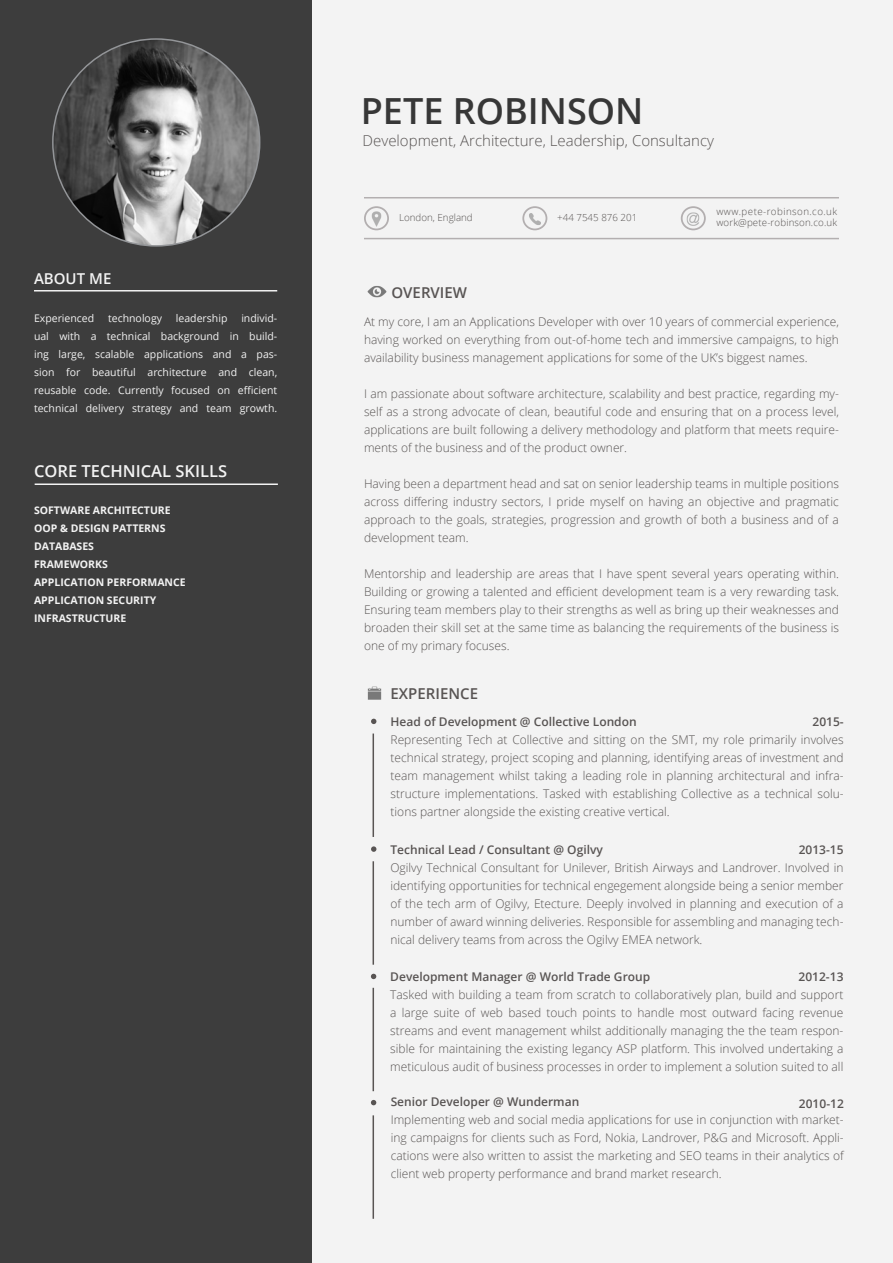
<style>
.page{position:relative;width:893px;height:1263px;background:#fff}
.page>*{position:absolute;margin:0;border:0;box-sizing:border-box;transform-origin:0 0}
.t1{font:600 36px "Open Sans";color:#373737}
.t2{font:600 16.5px "Open Sans";color:#f3f3f3}
.t3{font:300 15px "Open Sans";color:#585453}
.t4{font:600 15px "Open Sans";color:#585453}
.t5{font:600 15px "Open Sans";color:#f3f3f3}
.t6{font:300 12px/18px "Open Sans";color:#585453;text-align:justify}
.t7{font:600 12px "Open Sans";color:#585453}
.t8{font:10.5px/18px "Open Sans";color:#f3f3f3;text-align:justify}
.t9{font:700 10.5px/18px "Open Sans";color:#f3f3f3}
.t10{font:300 9.75px/11.7px "Open Sans";letter-spacing:.015em;color:#585453}
</style>
<div class="page">
<div style="left:1px;top:1px;width:311px;height:1261px;background:#3d3d3d"></div>
<div style="left:0;top:0;width:313px;height:1263px;border:2px solid #3d3d3d"></div>
<img style="left:53px;top:39px;width:207px;height:207px;border-radius:103px">
<hr style="left:34px;top:290px;width:243px;height:1px;background:#f3f3f3">
<hr style="left:35px;top:483px;width:243px;height:2px;background:#f3f3f3">
<div style="left:312px;top:0;width:581px;height:1263px;background:#f3f3f3"></div>
<hr style="left:364px;top:197px;width:475px;height:1px;background:#b3afb0">
<img style="left:368px;top:210px;width:17px;height:17px">
<div style="left:364px;top:206px;width:25px;height:24px;border:2px solid #b3afb0;border-radius:50%"></div>
<img style="left:526px;top:210px;width:17px;height:17px">
<div style="left:522px;top:206px;width:25px;height:24px;border:2px solid #b3afb0;border-radius:50%"></div>
<img style="left:681px;top:206px;width:25px;height:24px">
<div style="left:681px;top:206px;width:25px;height:24px;border:2px solid #b3afb0;border-radius:50%"></div>
<hr style="left:364px;top:238px;width:475px;height:1px;background:#b3afb0">
<img style="left:367px;top:286px;width:20px;height:12px">
<img style="left:367px;top:686px;width:15px;height:14px">
<svg style="left:371px;top:719px;width:5px;height:5px"></svg>
<svg style="left:371px;top:846px;width:5px;height:6px"></svg>
<hr style="left:373px;top:733px;width:1px;height:104px;background:#585453">
<svg style="left:371px;top:974px;width:5px;height:5px"></svg>
<hr style="left:373px;top:861px;width:1px;height:104px;background:#585453">
<svg style="left:371px;top:1100px;width:5px;height:5px"></svg>
<hr style="left:373px;top:988px;width:1px;height:103px;background:#585453">
<hr style="left:373px;top:1115px;width:1px;height:104px;background:#585453">
<p class="t5" style="left:34px;top:268px;width:79px">ABOUT ME</p>
<p class="t8" style="left:34px;top:309px;width:62px">Experienced</p>
<p class="t8" style="left:108px;top:309px;width:55px">technology</p>
<p class="t8" style="left:176px;top:309px;width:53px">leadership</p>
<p class="t8" style="left:34px;top:309px;width:245px;text-indent:207px">individ&shy;ual with a technical background in build&shy;ing large, scalable applications and a pas&shy;sion for beautiful architecture and clean, reusable code. Currently focused on efficient technical delivery strategy and team growth.</p>
<h2 class="t2" style="left:34px;top:459px;width:195px">CORE TECHNICAL SKILLS</h2>
<p class="t9" style="left:34px;top:501px;width:153px">SOFTWARE ARCHITECTURE<br>OOP &amp; DESIGN PATTERNS<br>DATABASES<br>FRAMEWORKS<br>APPLICATION PERFORMANCE<br>APPLICATION SECURITY<br>INFRASTRUCTURE</p>
<h1 class="t1" style="left:361px;top:86px;width:284px">PETE ROBINSON</h1>
<p class="t3" style="left:363px;top:131px;width:353px">Development, Architecture, Leadership, Consultancy</p>
<p class="t10" style="left:399px;top:211px;width:75px">London, England</p>
<p class="t10" style="left:557px;top:211px;width:81px">+44 7545 876 201</p>
<p class="t10" style="left:716px;top:205px;width:122px">www.pete-robinson.co.uk work@pete-robinson.co.uk</p>
<p class="t4" style="left:391px;top:282px;width:77px">OVERVIEW</p>
<p class="t6" style="left:364px;top:312px;width:476px">At my core, I am an Applications Developer with over 10 years of commercial experience, having worked on everything from out-of-home tech and immersive campaigns, to high availability business management applications for some of the UK’s biggest names.</p>
<p class="t6" style="left:364px;top:384px;width:476px">I am passionate about software architecture, scalability and best practice, regarding my&shy;self as a strong advocate of clean, beautiful code and ensuring that on a process level, applications are built following a delivery methodology and platform that meets require&shy;ments of the business and of the product owner.</p>
<p class="t6" style="left:364px;top:474px;width:476px">Having been a department head and sat on senior leadership teams in multiple positions across differing industry sectors, I pride myself on having an objective and pragmatic approach to the goals, strategies, progression and growth of both a business and of a development team.</p>
<p class="t6" style="left:364px;top:564px;width:476px">Mentorship and leadership are areas that I have spent several years operating within.<br>Building or growing a talented and efficient development team is a very rewarding task.<br>Ensuring team members play to their strengths as well as bring up their weaknesses and broaden their skill set at the same time as balancing the requirements of the business is one of my primary focuses.</p>
<p class="t4" style="left:391px;top:683px;width:89px">EXPERIENCE</p>
<p class="t7" style="left:391px;top:713px;width:248px">Head of Development @ Collective London</p>
<p class="t6" style="left:391px;top:730px;width:455px">Representing Tech at Collective and sitting on the SMT, my role primarily involves technical strategy, project scoping and planning, identifying areas of investment and team management whilst taking a leading role in planning architectural and infra&shy;structure implementations. Tasked with establishing Collective as a technical solu&shy;tions partner alongside the existing creative vertical.</p>
<p class="t7" style="left:812px;top:714px;width:33px">2015-</p>
<p class="t7" style="left:390px;top:841px;width:214px">Technical Lead / Consultant @ Ogilvy</p>
<p class="t6" style="left:390px;top:858px;width:455px">Ogilvy Technical Consultant for Unilever, British Airways and Landrover. Involved in identifying opportunities for technical engegement alongside being a senior member of the tech arm of Ogilvy, Etecture. Deeply involved in planning and execution of a number of award winning deliveries. Responsible for assembling and managing tech&shy;nical delivery teams from across the Ogilvy EMEA network.</p>
<p class="t7" style="left:799px;top:841px;width:46px">2013-15</p>
<p class="t7" style="left:390px;top:968px;width:261px">Development Manager @ World Trade Group</p>
<p class="t6" style="left:390px;top:985px;width:455px">Tasked with building a team from scratch to collaboratively plan, build and support a large suite of web based touch points to handle most outward facing revenue streams and event management whilst additionally managing the the team respon&shy;sible for maintaining the existing legancy ASP platform. This involved undertaking a meticulous audit of business processes in order to implement a solution suited to all</p>
<p class="t7" style="left:798px;top:969px;width:46px">2012-13</p>
<p class="t7" style="left:391px;top:1094px;width:190px">Senior Developer @ Wunderman</p>
<p class="t6" style="left:391px;top:1111px;width:455px">Implementing web and social media applications for use in conjunction with market&shy;ing campaigns for clients such as Ford, Nokia, Landrover, P&amp;G and Microsoft. Appli&shy;cations were also written to assist the marketing and SEO teams in their analytics of client web property performance and brand market research.</p>
<p class="t7" style="left:799px;top:1095px;width:46px">2010-12</p>
</div>
